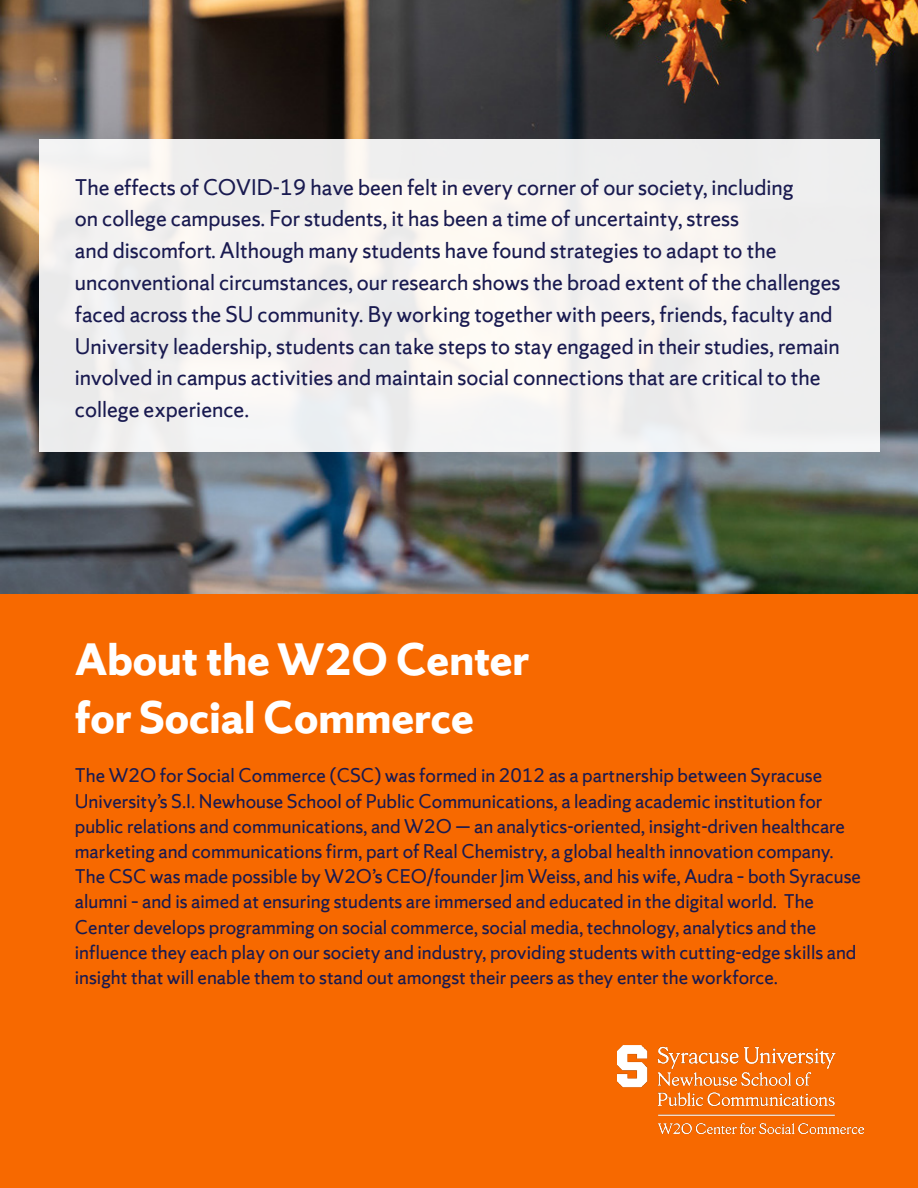
<style>
.page{position:relative;width:918px;height:1188px;background:#fff}
.page>*{position:absolute;margin:0;border:0;box-sizing:border-box;transform-origin:0 0}
.t1{font:700 48px "Sherman Sans";color:#fff}
.t2{font:24px/31.8px "Sherman Sans";color:#191a50}
.t3{font:21px/25.2px "Sherman Sans";color:#191a50}
</style>
<div class="page">
<img style="left:0;top:0;width:918px;height:594px">
<div style="left:39px;top:140px;width:840px;height:312px;background:linear-gradient(to right,#f3f1f0,#f2f1f0)"></div>
<div style="left:0;top:594px;width:918px;height:594px;background:#f76900"></div>
<img style="left:618px;top:1046px;width:246px;height:88px">
<p class="t2" style="left:75px;top:171px;width:767px">The effects of COVID-19 have been felt in every corner of our society, including<br>on college campuses. For students, it has been a time of uncertainty, stress<br>and discomfort. Although many students have found strategies to adapt to the unconventional circumstances, our research shows the broad extent of the challenges faced across the SU community. By working together with peers, friends, faculty and University leadership, students can take steps to stay engaged in their studies, remain involved in campus activities and maintain social connections that are critical to the college experience.</p>
<p class="t1" style="left:75px;top:630px;width:456px">About the W2O Center</p>
<p class="t1" style="left:75px;top:688px;width:401px">for Social Commerce</p>
<p class="t3" style="left:75px;top:763px;width:788px">The W2O for Social Commerce (CSC) was formed in 2012 as a partnership between Syracuse University’s S.I. Newhouse School of Public Communications, a leading academic institution for public relations and communications, and W2O — an analytics-oriented, insight-driven healthcare marketing and communications firm, part of Real Chemistry, a global health innovation company.<br>The CSC was made possible by W2O’s CEO/founder Jim Weiss, and his wife, Audra – both Syracuse alumni – and is aimed at ensuring students are immersed and educated in the digital world. The Center develops programming on social commerce, social media, technology, analytics and the influence they each play on our society and industry, providing students with cutting-edge skills and insight that will enable them to stand out amongst their peers as they enter the workforce.</p>
</div>
